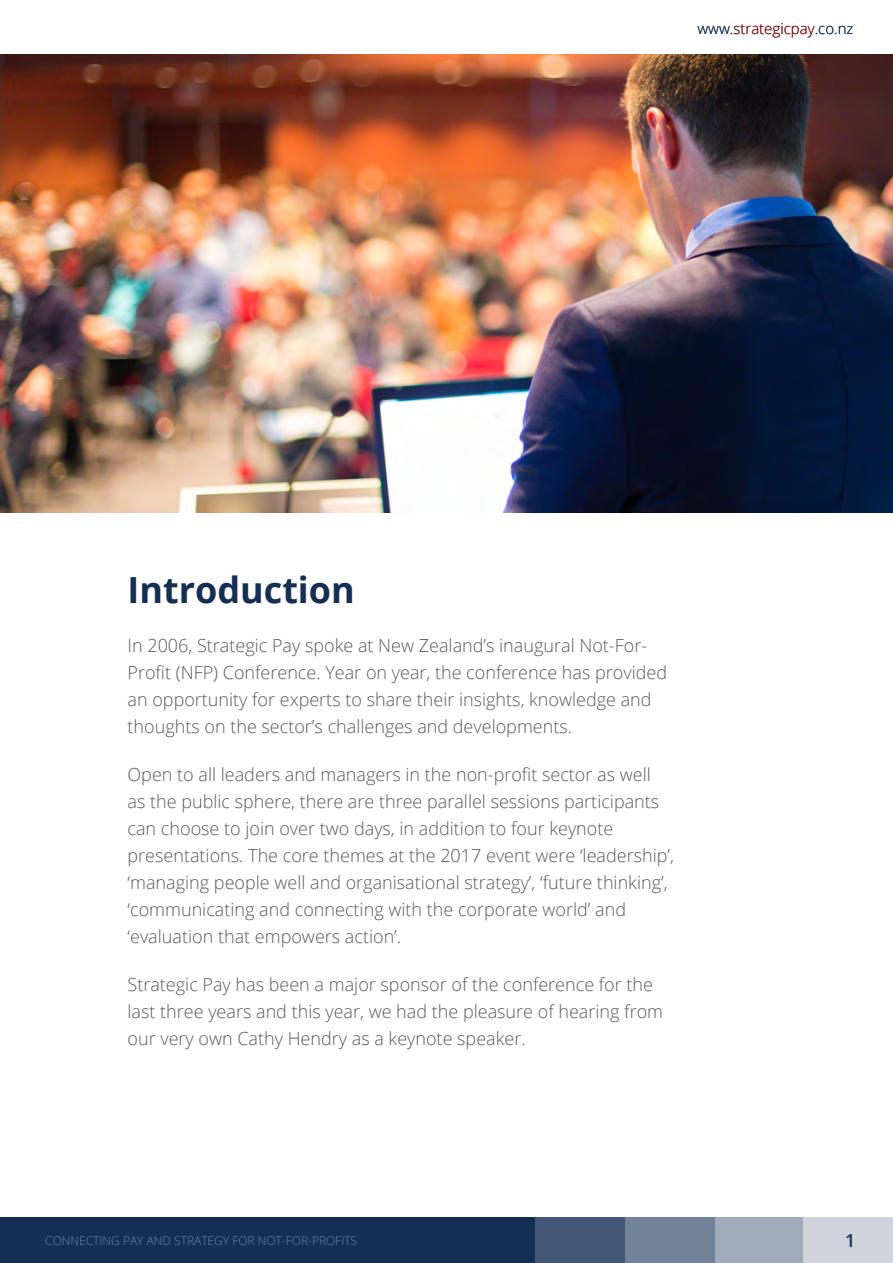
<style>
.page{position:relative;width:893px;height:1263px;background:#fff}
.page>*{position:absolute;margin:0;border:0;box-sizing:border-box;transform-origin:0 0}
.t1{font:700 36px "Open Sans";color:#142e54}
.t2{font:300 18px/27px "Open Sans";color:#58595b}
.t3{font:600 18px "Open Sans";color:#142e54}
.t4{font:300 15px "Open Sans";color:#7f1416}
.t5{font:300 12px "Open Sans";color:#728298}
.s1{color:#142e54}
</style>
<div class="page">
<img style="left:0;top:54px;width:893px;height:458px">
<div style="left:0;top:1218px;width:893px;height:45px;background:#142e54"></div>
<div style="left:714px;top:1218px;width:90px;height:45px;background:#a1abbb"></div>
<div style="left:536px;top:1218px;width:89px;height:45px;background:#435876"></div>
<div style="left:804px;top:1218px;width:89px;height:45px;background:#d0d5dd"></div>
<div style="left:625px;top:1218px;width:89px;height:45px;background:#728298"></div>
<p class="t4" style="left:697px;top:18px;width:158px"><span class="s1">www.</span>strategicpay<span class="s1">.co.nz</span></p>
<h1 class="t1" style="left:128px;top:565px;width:229px">Introduction</h1>
<p class="t2" style="left:128px;top:631px;width:541px">In 2006, Strategic Pay spoke at New Zealand’s inaugural Not-For-Profit (NFP) Conference. Year on year, the conference has provided an opportunity for experts to share their insights, knowledge and thoughts on the sector’s challenges and developments.</p>
<p class="t2" style="left:128px;top:760px;width:548px">Open to all leaders and managers in the non-profit sector as well<br>as the public sphere, there are three parallel sessions participants can choose to join over two days, in addition to four keynote presentations. The core themes at the 2017 event were ‘leadership’, ‘managing people well and organisational strategy’, ‘future thinking’, ‘communicating and connecting with the corporate world’ and ‘evaluation that empowers action’.</p>
<p class="t2" style="left:128px;top:971px;width:537px">Strategic Pay has been a major sponsor of the conference for the last three years and this year, we had the pleasure of hearing from our very own Cathy Hendry as a keynote speaker.</p>
<p class="t3" style="left:843px;top:1228px;width:12px">2</p>
<p class="t5" style="left:45px;top:1232px;width:313px">CONNECTING PAY AND STRATEGY FOR NOT-FOR-PROFITS</p>
<p class="t3" style="left:845px;top:1228px;width:12px">1</p>
</div>
